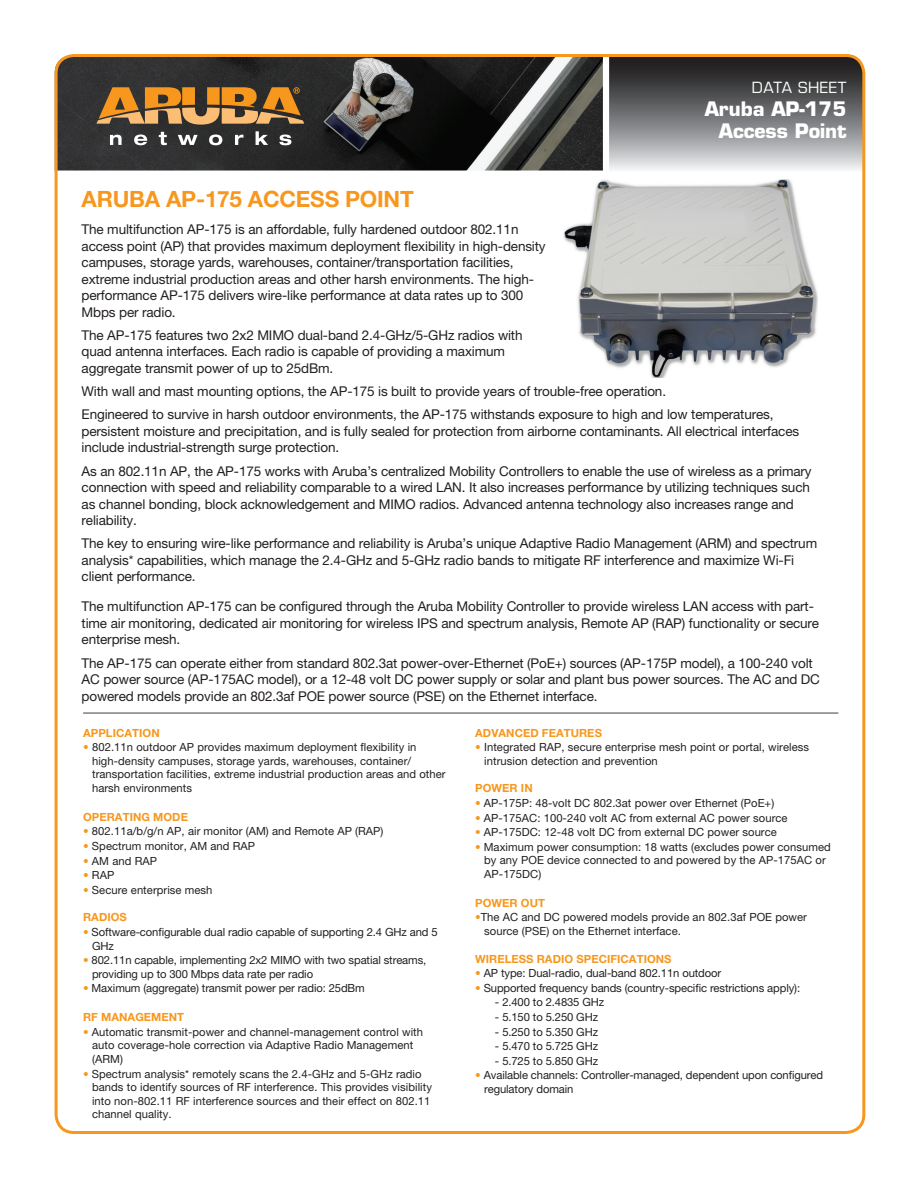
<style>
.page{position:relative;width:918px;height:1188px;background:#fff}
.page>*{position:absolute;margin:0;border:0;box-sizing:border-box;transform-origin:0 0}
.Intro_Paragraph{font:700 22.5px "Helvetica Neue LT Std";letter-spacing:-.01em;color:#f7971d}
.t1{font:700 19.5px/22.5px "Eurostile LT Std";letter-spacing:-.005em;color:#fff;text-align:right}
.t2{font:15px "Eurostile LT Std";letter-spacing:.035em;color:#fff}
.Intro_Paragraph-2{font:13.5px/16.5px "Helvetica Neue LT Std";letter-spacing:-.01em;color:#231f20}
.t3{font:11.25px/13.5px "Helvetica Neue LT Std";letter-spacing:.005em;color:#231f20}
.t4{font:700 11.25px "Helvetica Neue LT Std";letter-spacing:.005em;color:#f7971d}
.s1{font-weight:700;color:#f7971d}
</style>
<div class="page">
<svg style="left:609px;top:55px;width:255px;height:115px;background:#797776"></svg>
<img style="left:55px;top:55px;width:548px;height:116px">
<svg style="left:96px;top:87px;width:208px;height:38px;background:#a57437"></svg>
<svg style="left:110px;top:135px;width:12px;height:10px"></svg>
<svg style="left:134px;top:135px;width:13px;height:10px"></svg>
<svg style="left:159px;top:132px;width:8px;height:13px"></svg>
<svg style="left:178px;top:135px;width:20px;height:10px"></svg>
<svg style="left:209px;top:135px;width:13px;height:10px"></svg>
<svg style="left:235px;top:135px;width:8px;height:10px"></svg>
<svg style="left:256px;top:131px;width:12px;height:14px"></svg>
<svg style="left:279px;top:135px;width:12px;height:10px"></svg>
<hr style="left:83px;top:712px;width:755px;height:2px;background:#7e8083">
<img style="left:563px;top:179px;width:255px;height:198px">
<p class="t2" style="left:752px;top:79px;width:96px">DATA SHEET</p>
<p class="t1" style="left:705px;top:97px;width:143px">Aruba AP-175<br>Access Point</p>
<p class="Intro_Paragraph" style="left:82px;top:185px;width:334px">ARUBA AP-175 ACCESS POINT</p>
<p class="Intro_Paragraph-2" style="left:82px;top:221px;width:466px">The multifunction AP-175 is an affordable, fully hardened outdoor 802.11n access point (AP) that provides maximum deployment flexibility in high-density campuses, storage yards, warehouses, container/transportation facilities, extreme industrial production areas and other harsh environments. The high&shy;performance AP-175 delivers wire-like performance at data rates up to 300<br>Mbps per radio.</p>
<p class="Intro_Paragraph-2" style="left:82px;top:327px;width:442px">The AP-175 features two 2x2 MIMO dual-band 2.4-GHz/5-GHz radios with quad antenna interfaces. Each radio is capable of providing a maximum aggregate transmit power of up to 25dBm.</p>
<p class="Intro_Paragraph-2" style="left:82px;top:383px;width:586px">With wall and mast mounting options, the AP-175 is built to provide years of trouble-free operation.</p>
<p class="Intro_Paragraph-2" style="left:82px;top:406px;width:719px">Engineered to survive in harsh outdoor environments, the AP-175 withstands exposure to high and low temperatures, persistent moisture and precipitation, and is fully sealed for protection from airborne contaminants. All electrical interfaces include industrial-strength surge protection.</p>
<p class="Intro_Paragraph-2" style="left:82px;top:462px;width:732px">As an 802.11n AP, the AP-175 works with Aruba’s centralized Mobility Controllers to enable the use of wireless as a primary connection with speed and reliability comparable to a wired LAN. It also increases performance by utilizing techniques such as channel bonding, block acknowledgement and MIMO radios. Advanced antenna technology also increases range and reliability.</p>
<p class="Intro_Paragraph-2" style="left:82px;top:535px;width:737px">The key to ensuring wire-like performance and reliability is Aruba’s unique Adaptive Radio Management (ARM) and spectrum analysis* capabilities, which manage the 2.4-GHz and 5-GHz radio bands to mitigate RF interference and maximize Wi-Fi client performance.</p>
<p class="Intro_Paragraph-2" style="left:82px;top:598px;width:739px">The multifunction AP-175 can be configured through the Aruba Mobility Controller to provide wireless LAN access with part&shy;time air monitoring, dedicated air monitoring for wireless IPS and spectrum analysis, Remote AP (RAP) functionality or secure enterprise mesh.</p>
<p class="Intro_Paragraph-2" style="left:82px;top:654px;width:740px">The AP-175 can operate either from standard 802.3at power-over-Ethernet (PoE+) sources (AP-175P model), a 100-240 volt<br>AC power source (AP-175AC model), or a 12-48 volt DC power supply or solar and plant bus power sources. The AC and DC powered models provide an 802.3af POE power source (PSE) on the Ethernet interface.</p>
<p class="t4" style="left:83px;top:726px;width:78px">APPLICATION</p>
<p class="t3" style="left:92px;top:740px;width:355px;text-indent:-9px"><span class="s1">•</span> 802.11n outdoor AP provides maximum deployment flexibility in high-density campuses, storage yards, warehouses, container/ transportation facilities, extreme industrial production areas and other harsh environments</p>
<p class="t4" style="left:83px;top:810px;width:106px">OPERATING MODE</p>
<p class="t3" style="left:83px;top:825px;width:302px"><span class="s1">•</span> 802.11a/b/g/n AP, air monitor (AM) and Remote AP (RAP)</p>
<p class="t3" style="left:83px;top:839px;width:174px"><span class="s1">•</span> Spectrum monitor, AM and RAP</p>
<p class="t3" style="left:83px;top:854px;width:75px"><span class="s1">•</span> AM and RAP</p>
<p class="t3" style="left:83px;top:868px;width:33px"><span class="s1">•</span> RAP</p>
<p class="t3" style="left:83px;top:883px;width:131px"><span class="s1">•</span> Secure enterprise mesh</p>
<p class="t4" style="left:83px;top:911px;width:45px">RADIOS</p>
<p class="t3" style="left:92px;top:925px;width:347px;text-indent:-9px"><span class="s1">•</span> Software-configurable dual radio capable of supporting 2.4 GHz and 5<br>GHz</p>
<p class="t3" style="left:92px;top:953px;width:336px;text-indent:-9px"><span class="s1">•</span> 802.11n capable, implementing 2x2 MIMO with two spatial streams, providing up to 300 Mbps data rate per radio</p>
<p class="t3" style="left:83px;top:981px;width:283px"><span class="s1">•</span> Maximum (aggregate) transmit power per radio: 25dBm</p>
<p class="t4" style="left:83px;top:1010px;width:103px">RF MANAGEMENT</p>
<p class="t3" style="left:92px;top:1025px;width:333px;text-indent:-9px"><span class="s1">•</span> Automatic transmit-power and channel-management control with auto coverage-hole correction via Adaptive Radio Management (ARM)</p>
<p class="t3" style="left:92px;top:1067px;width:341px;text-indent:-9px"><span class="s1">•</span> Spectrum analysis* remotely scans the 2.4-GHz and 5-GHz radio bands to identify sources of RF interference. This provides visibility into non-802.11 RF interference sources and their effect on 802.11 channel quality.</p>
<p class="t4" style="left:475px;top:726px;width:128px">ADVANCED FEATURES</p>
<p class="t3" style="left:484px;top:740px;width:326px;text-indent:-9px"><span class="s1">•</span> Integrated RAP, secure enterprise mesh point or portal, wireless intrusion detection and prevention</p>
<p class="t4" style="left:475px;top:781px;width:59px">POWER IN</p>
<p class="t3" style="left:475px;top:796px;width:301px"><span class="s1">•</span> AP-175P: 48-volt DC 802.3at power over Ethernet (PoE+)</p>
<p class="t3" style="left:475px;top:811px;width:314px"><span class="s1">•</span> AP-175AC: 100-240 volt AC from external AC power source</p>
<p class="t3" style="left:475px;top:825px;width:303px"><span class="s1">•</span> AP-175DC: 12-48 volt DC from external DC power source</p>
<p class="t3" style="left:484px;top:840px;width:348px;text-indent:-9px"><span class="s1">•</span> Maximum power consumption: 18 watts (excludes power consumed by any POE device connected to and powered by the AP-175AC or<br>AP-175DC)</p>
<p class="t4" style="left:475px;top:896px;width:71px">POWER OUT</p>
<p class="t3" style="left:484px;top:911px;width:324px;text-indent:-9px"><span class="s1">•</span>The AC and DC powered models provide an 802.3af POE power source (PSE) on the Ethernet interface.</p>
<p class="t4" style="left:475px;top:952px;width:198px">WIRELESS RADIO SPECIFICATIONS</p>
<p class="t3" style="left:475px;top:966px;width:248px"><span class="s1">•</span> AP type: Dual-radio, dual-band 802.11n outdoor</p>
<p class="t3" style="left:475px;top:981px;width:326px"><span class="s1">•</span> Supported frequency bands (country-specific restrictions apply):</p>
<p class="t3" style="left:495px;top:995px;width:111px">- 2.400 to 2.4835 GHz</p>
<p class="t3" style="left:495px;top:1010px;width:105px">- 5.150 to 5.250 GHz</p>
<p class="t3" style="left:495px;top:1025px;width:105px">- 5.250 to 5.350 GHz</p>
<p class="t3" style="left:495px;top:1039px;width:105px">- 5.470 to 5.725 GHz</p>
<p class="t3" style="left:495px;top:1054px;width:105px">- 5.725 to 5.850 GHz</p>
<p class="t3" style="left:484px;top:1068px;width:340px;text-indent:-9px"><span class="s1">•</span> Available channels: Controller-managed, dependent upon configured regulatory domain</p>
</div>
